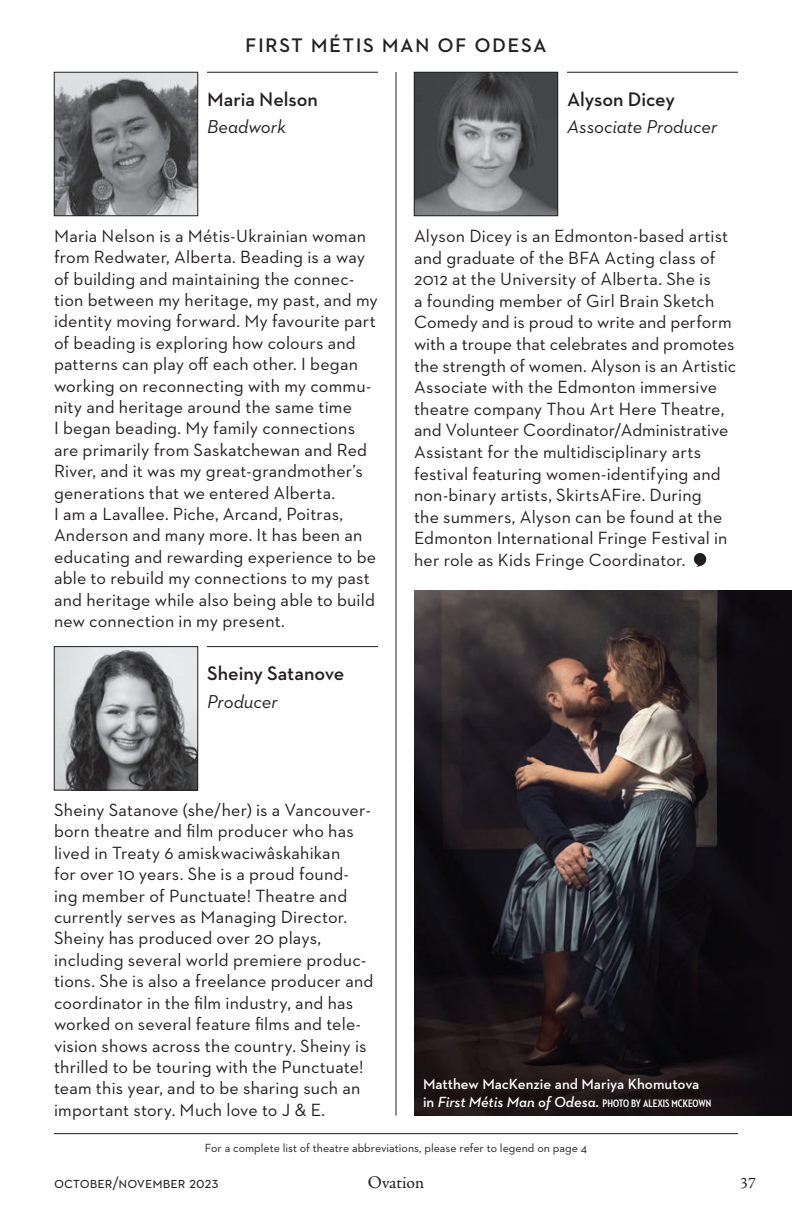
<style>
.page{position:relative;width:792px;height:1224px;background:#fff}
.page>*{position:absolute;margin:0;border:0;box-sizing:border-box;transform-origin:0 0}
.t1{font:600 20px "Neutraface 2 Text";color:#231f20}
.t2{font:700 20px "Neutraface 2 Display";letter-spacing:.1em;color:#231f20}
.t3{font:italic 19px "Neutraface 2 Text";letter-spacing:-.005em;color:#231f20}
.t4{font:18px/21.4px "Neutraface 2 Text";letter-spacing:.01em;color:#231f20}
.t5{font:18px "Adobe Jenson Pro";letter-spacing:-.005em;color:#231f20}
.t6{font:16px "Neutraface 2 Text";color:#231f20}
.t7{font:16px "Adobe Jenson Pro";color:#231f20}
.t8{font:600 15px/18px "Neutraface 2 Text";color:#fff}
.t9{font:12px "Neutraface 2 Text";color:#231f20}
.s1{font-style:italic}
.s2{font-family:"Neutraface 2 Condensed";font-weight:700;font-size:11px}
</style>
<div class="page">
<hr style="left:396px;top:72px;width:1px;height:1044px;background:#231f20">
<hr style="left:54px;top:1133px;width:684px;height:1px;background:#231f20">
<img style="left:56px;top:74px;width:140px;height:140px">
<div style="left:54px;top:72px;width:144px;height:144px;border:1px solid #231f20"></div>
<hr style="left:207px;top:72px;width:171px;height:1px;background:#231f20">
<img style="left:56px;top:648px;width:140px;height:140px">
<div style="left:54px;top:646px;width:144px;height:144px;border:1px solid #231f20"></div>
<hr style="left:207px;top:646px;width:171px;height:1px;background:#231f20">
<img style="left:416px;top:74px;width:140px;height:140px">
<div style="left:414px;top:72px;width:144px;height:144px;border:1px solid #231f20"></div>
<hr style="left:567px;top:72px;width:171px;height:1px;background:#231f20">
<svg style="left:694px;top:553px;width:12px;height:14px"></svg>
<img style="left:414px;top:590px;width:378px;height:526px">
<p class="t2" style="left:246px;top:34px;width:302px">FIRST MÉTIS MAN OF ODESA</p>
<p class="t1" style="left:207px;top:86px;width:113px">Maria Nelson</p>
<p class="t3" style="left:207px;top:115px;width:80px">Beadwork</p>
<p class="t1" style="left:567px;top:86px;width:109px">Alyson Dicey</p>
<p class="t3" style="left:567px;top:115px;width:152px">Associate Producer</p>
<p class="t4" style="left:54px;top:225px;width:325px">Maria Nelson is a Métis-Ukrainian woman from Redwater, Alberta. Beading is a way of building and maintaining the connec&shy;tion between my heritage, my past, and my identity moving forward. My favourite part of beading is exploring how colours and patterns can play off each other. I began working on reconnecting with my commu&shy;nity and heritage around the same time<br>I began beading. My family connections are primarily from Saskatchewan and Red River, and it was my great-grandmother’s generations that we entered Alberta.<br>I am a Lavallee. Piche, Arcand, Poitras, Anderson and many more. It has been an educating and rewarding experience to be able to rebuild my connections to my past and heritage while also being able to build new connection in my present.</p>
<p class="t1" style="left:207px;top:661px;width:139px">Sheiny Satanove</p>
<p class="t3" style="left:207px;top:689px;width:72px">Producer</p>
<p class="t4" style="left:414px;top:225px;width:324px">Alyson Dicey is an Edmonton-based artist and graduate of the BFA Acting class of 2012 at the University of Alberta. She is<br>a founding member of Girl Brain Sketch Comedy and is proud to write and perform with a troupe that celebrates and promotes the strength of women. Alyson is an Artistic Associate with the Edmonton immersive theatre company Thou Art Here Theatre, and Volunteer Coordinator/Administrative Assistant for the multidisciplinary arts festival featuring women-identifying and non-binary artists, SkirtsAFire. During<br>the summers, Alyson can be found at the Edmonton International Fringe Festival in her role as Kids Fringe Coordinator.</p>
<p class="t4" style="left:54px;top:799px;width:321px">Sheiny Satanove (she/her) is a Vancouver&shy;born theatre and film producer who has lived in Treaty 6 amiskwaciwâskahikan<br>for over 10 years. She is a proud found&shy;ing member of Punctuate! Theatre and currently serves as Managing Director.<br>Sheiny has produced over 20 plays, including several world premiere produc&shy;tions. She is also a freelance producer and coordinator in the film industry, and has worked on several feature films and tele&shy;vision shows across the country. Sheiny is thrilled to be touring with the Punctuate! team this year, and to be sharing such an important story. Much love to J &amp; E.</p>
<p class="t8" style="left:423px;top:1074px;width:290px">Matthew MacKenzie and Mariya Khomutova in <span class="s1">First Métis Man of Odesa</span>. <span class="s2">PHOTO BY ALEXIS MCKEOWN</span></p>
<p class="t9" style="left:205px;top:1140px;width:384px">For a complete list of theatre abbreviations, please refer to legend on page 4</p>
<p class="t6" style="left:54px;top:1173px;width:166px">october/november 2023</p>
<p class="t5" style="left:368px;top:1172px;width:58px">Ovation</p>
<p class="t7" style="left:740px;top:1174px;width:17px">37</p>
</div>
